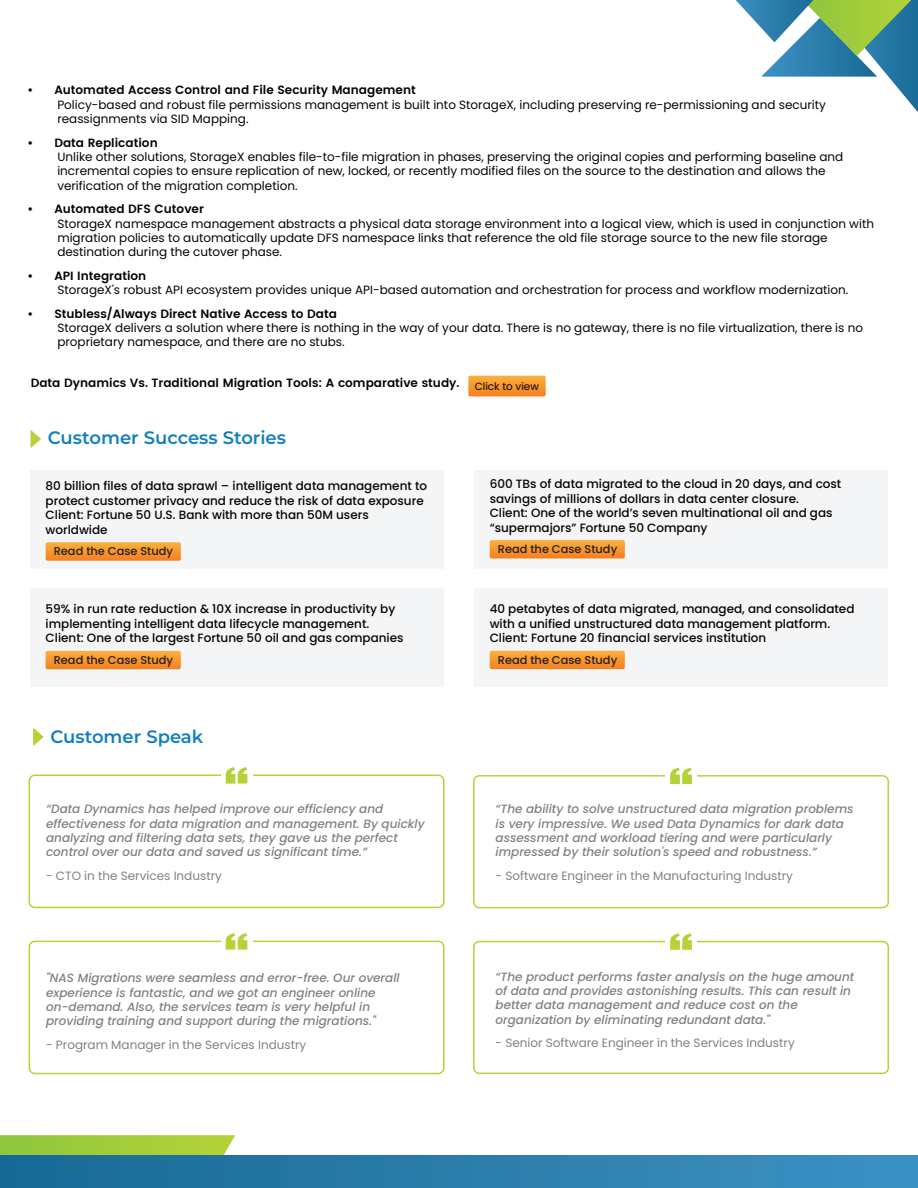
<style>
.page{position:relative;width:918px;height:1188px;background:#fff}
.page>*{position:absolute;margin:0;border:0;box-sizing:border-box;transform-origin:0 0}
.t1{font:600 18px "Montserrat";color:#127fbf}
.t2{font:12px/14.4px "Poppins";color:#040503}
.t3{font:italic 500 12px/14.4px "Poppins";color:#808180}
.t4{font:500 12px/14.4px "Poppins";color:#040503}
.t5{font:600 12px "Poppins";color:#040503}
.t6{font:12px "Poppins";color:#808180}
.t7{font:500 11.4px "Poppins";color:#231f20}
.t8{font:10.35px "Poppins";color:#040503}
</style>
<div class="page">
<svg style="left:0;top:1135px;width:235px;height:20px"></svg>
<div style="left:0;top:1155px;width:918px;height:33px;background:linear-gradient(to right,#176a93,#3d91c3)"></div>
<svg style="left:736px;top:0;width:182px;height:112px"></svg>
<svg style="left:33px;top:728px;width:11px;height:18px"></svg>
<div style="left:29px;top:775px;width:416px;height:133px;border:2px solid #b5d336;border-radius:6px"></div>
<div style="left:221px;top:761px;width:31px;height:28px;background:#fff"></div>
<svg style="left:226px;top:767px;width:21px;height:17px"></svg>
<div style="left:29px;top:941px;width:416px;height:133px;border:2px solid #b5d336;border-radius:6px"></div>
<div style="left:221px;top:927px;width:31px;height:28px;background:#fff"></div>
<svg style="left:226px;top:933px;width:21px;height:17px"></svg>
<div style="left:473px;top:775px;width:416px;height:133px;border:2px solid #b5d336;border-radius:6px"></div>
<div style="left:665px;top:762px;width:32px;height:28px;background:#fff"></div>
<svg style="left:670px;top:768px;width:22px;height:16px"></svg>
<div style="left:473px;top:941px;width:416px;height:133px;border:2px solid #b5d336;border-radius:6px"></div>
<div style="left:665px;top:928px;width:32px;height:27px;background:#fff"></div>
<svg style="left:670px;top:933px;width:22px;height:17px"></svg>
<svg style="left:31px;top:430px;width:10px;height:18px"></svg>
<div style="left:30px;top:588px;width:414px;height:99px;background:#f4f5f6"></div>
<svg style="left:46px;top:651px;width:135px;height:18px"></svg>
<div style="left:474px;top:588px;width:414px;height:99px;background:#f4f5f6"></div>
<svg style="left:490px;top:651px;width:135px;height:18px"></svg>
<div style="left:30px;top:470px;width:414px;height:99px;background:#f4f5f6"></div>
<svg style="left:46px;top:542px;width:135px;height:19px"></svg>
<div style="left:474px;top:470px;width:414px;height:99px;background:#f4f5f6"></div>
<svg style="left:490px;top:540px;width:135px;height:19px"></svg>
<svg style="left:468px;top:376px;width:78px;height:20px"></svg>
<p class="t5" style="left:27px;top:81px;width:390px">• Automated Access Control and File Security Management</p>
<p class="t2" style="left:57px;top:97px;width:770px">Policy-based and robust file permissions management is built into StorageX, including preserving re-permissioning and security reassignments via SID Mapping.</p>
<p class="t5" style="left:27px;top:133px;width:132px">• Data Replication</p>
<p class="t2" style="left:57px;top:150px;width:788px">Unlike other solutions, StorageX enables file-to-file migration in phases, preserving the original copies and performing baseline and incremental copies to ensure replication of new, locked, or recently modified files on the source to the destination and allows the verification of the migration completion.</p>
<p class="t5" style="left:27px;top:200px;width:178px">• Automated DFS Cutover</p>
<p class="t2" style="left:57px;top:216px;width:818px">StorageX namespace management abstracts a physical data storage environment into a logical view, which is used in conjunction with migration policies to automatically update DFS namespace links that reference the old file storage source to the new file storage destination during the cutover phase.</p>
<p class="t5" style="left:27px;top:267px;width:121px">• API Integration</p>
<p class="t2" style="left:57px;top:283px;width:793px">StorageX's robust API ecosystem provides unique API-based automation and orchestration for process and workflow modernization.</p>
<p class="t5" style="left:27px;top:304px;width:311px">• Stubless/Always Direct Native Access to Data</p>
<p class="t2" style="left:57px;top:321px;width:807px">StorageX delivers a solution where there is nothing in the way of your data. There is no gateway, there is no file virtualization, there is no proprietary namespace, and there are no stubs.</p>
<p class="t5" style="left:31px;top:374px;width:430px">Data Dynamics Vs. Traditional Migration Tools: A comparative study.</p>
<p class="t8" style="left:475px;top:381px;width:66px">Click to view</p>
<h1 class="t1" style="left:48px;top:425px;width:240px">Customer Success Stories</h1>
<p class="t4" style="left:46px;top:479px;width:383px">80 billion files of data sprawl – intelligent data management to protect customer privacy and reduce the risk of data exposure Client: Fortune 50 U.S. Bank with more than 50M users worldwide</p>
<p class="t7" style="left:54px;top:545px;width:121px">Read the Case Study</p>
<p class="t4" style="left:46px;top:602px;width:359px">59% in run rate reduction &amp; 10X increase in productivity by implementing intelligent data lifecycle management.<br>Client: One of the largest Fortune 50 oil and gas companies</p>
<p class="t7" style="left:54px;top:653px;width:121px">Read the Case Study</p>
<h1 class="t1" style="left:50px;top:724px;width:154px">Customer Speak</h1>
<p class="t3" style="left:46px;top:802px;width:380px">“Data Dynamics has helped improve our efficiency and effectiveness for data migration and management. By quickly analyzing and filtering data sets, they gave us the perfect control over our data and saved us significant time.”</p>
<p class="t6" style="left:46px;top:869px;width:177px">- CTO in the Services Industry</p>
<p class="t3" style="left:46px;top:971px;width:355px">"NAS Migrations were seamless and error-free. Our overall experience is fantastic, and we got an engineer online on-demand. Also, the services team is very helpful in providing training and support during the migrations."</p>
<p class="t6" style="left:46px;top:1038px;width:262px">- Program Manager in the Services Industry</p>
<p class="t4" style="left:490px;top:477px;width:353px">600 TBs of data migrated to the cloud in 20 days, and cost savings of millions of dollars in data center closure.<br>Client: One of the world’s seven multinational oil and gas “supermajors” Fortune 50 Company</p>
<p class="t7" style="left:498px;top:542px;width:121px">Read the Case Study</p>
<p class="t4" style="left:490px;top:602px;width:366px">40 petabytes of data migrated, managed, and consolidated with a unified unstructured data management platform.<br>Client: Fortune 20 financial services institution</p>
<p class="t7" style="left:498px;top:653px;width:121px">Read the Case Study</p>
<p class="t3" style="left:496px;top:802px;width:360px">“The ability to solve unstructured data migration problems is very impressive. We used Data Dynamics for dark data assessment and workload tiering and were particularly impressed by their solution's speed and robustness.”</p>
<p class="t6" style="left:496px;top:869px;width:299px">- Software Engineer in the Manufacturing Industry</p>
<p class="t3" style="left:496px;top:969px;width:360px">“The product performs faster analysis on the huge amount of data and provides astonishing results. This can result in better data management and reduce cost on the organization by eliminating redundant data."</p>
<p class="t6" style="left:496px;top:1036px;width:301px">- Senior Software Engineer in the Services Industry</p>
</div>
